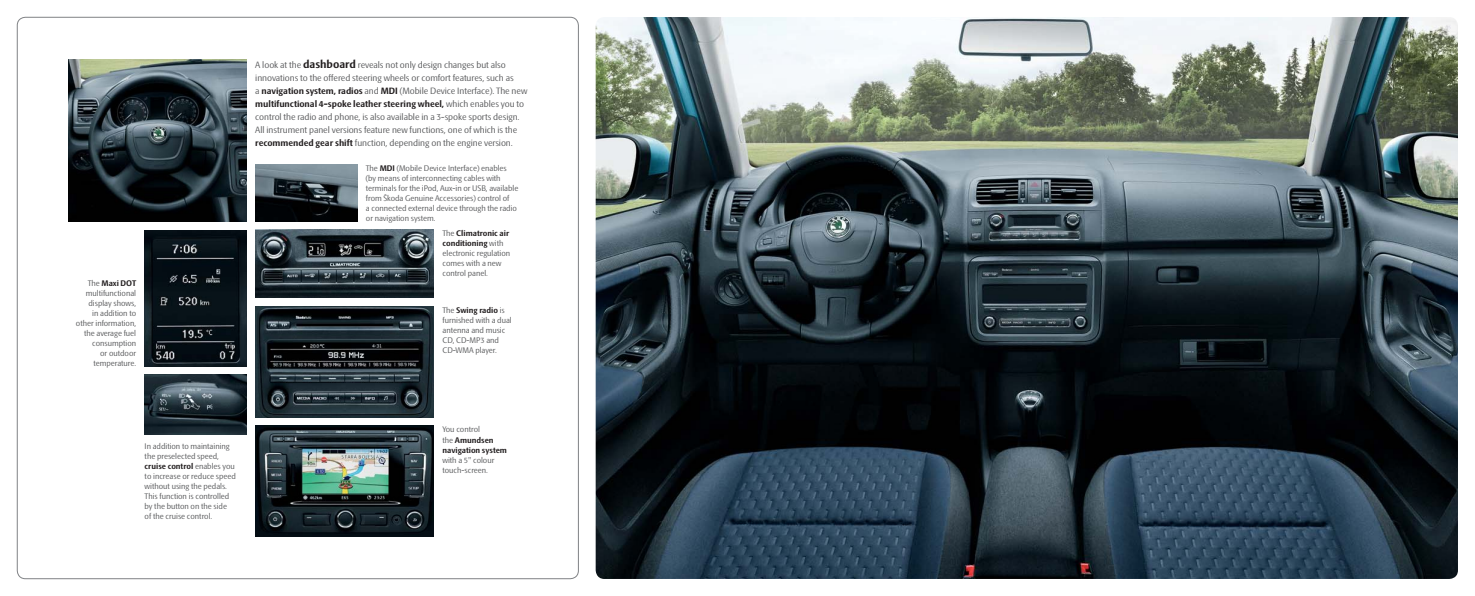
<style>
.page{position:relative;width:1475px;height:596px;background:#fff}
.page>*{position:absolute;margin:0;border:0;box-sizing:border-box;transform-origin:0 0}
.t1{font:9px/13px "Skoda Sans Pro";color:#58595b}
.t2{font:8px/10px "Skoda Sans Pro";color:#58595b}
.t3{font:700 8px/10px "Skoda Sans Pro";color:#231f20}
.s1{font-weight:700;color:#231f20}
.s2{font-weight:700;font-size:11px;color:#231f20}
.s3{font-weight:400;color:#58595b}
</style>
<div class="page">
<img style="left:595px;top:17px;width:862px;height:561px;border-radius:9px">
<img style="left:145px;top:230px;width:102px;height:136px">
<img style="left:68px;top:60px;width:179px;height:161px">
<img style="left:255px;top:164px;width:102px;height:57px">
<img style="left:145px;top:374px;width:102px;height:60px">
<img style="left:255px;top:306px;width:179px;height:111px">
<img style="left:255px;top:425px;width:179px;height:111px">
<img style="left:255px;top:230px;width:179px;height:68px">
<p class="t2" style="left:76px;top:279px;width:62px;text-align:right">The <span class="s1">Maxi DOT </span>multifunctional display shows,<br>in addition to other information, the average fuel consumption<br>or outdoor temperature.</p>
<p class="t1" style="left:255px;top:59px;width:273px">A look at the <span class="s2">dashboard</span> reveals not only design changes but also innovations to the offered steering wheels or comfort features, such as<br>a <span class="s1">navigation system, radios</span> and <span class="s1">MDI</span> (Mobile Device Interface). The new <span class="s1">multifunctional 4-spoke leather steering wheel,</span> which enables you to control the radio and phone, is also available in a 3-spoke sports design.<br>All instrument panel versions feature new functions, one of which is the <span class="s1">recommended gear shift</span> function, depending on the engine version.</p>
<p class="t2" style="left:366px;top:164px;width:154px">The <span class="s1">MDI</span> (Mobile Device Interface) enables (by means of interconnecting cables with terminals for the iPod, Aux-in or USB, available from Škoda Genuine Accessories) control of<br>a connected external device through the radio or navigation system.</p>
<p class="t2" style="left:442px;top:229px;width:69px">The <span class="s1">Climatronic air conditioning</span> with electronic regulation comes with a new control panel.</p>
<p class="t2" style="left:442px;top:305px;width:71px">The <span class="s1">Swing radio</span> is furnished with a dual antenna and music<br>CD, CD-MP3 and<br>CD-WMA player.</p>
<p class="t2" style="left:145px;top:441px;width:93px">In addition to maintaining the preselected speed, <span class="s1">cruise control</span> enables you to increase or reduce speed without using the pedals.<br>This function is controlled by the button on the side<br>of the cruise control.</p>
<p class="t3" style="left:442px;top:425px;width:66px"><span class="s3">You control<br>the</span> Amundsen navigation system</p>
<p class="t2" style="left:442px;top:455px;width:53px">with a 5" colour touch-screen.</p>
</div>
